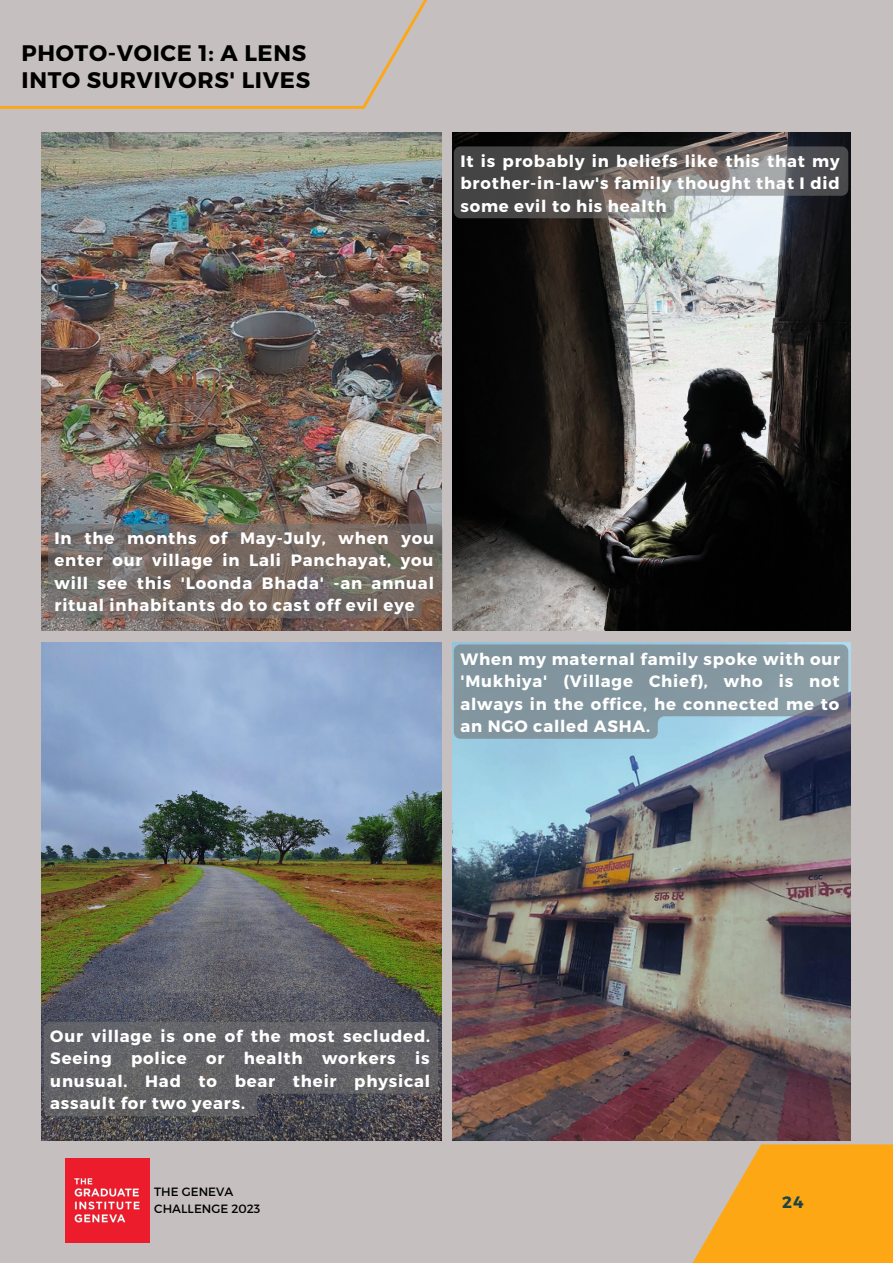
<style>
.page{position:relative;width:893px;height:1264px;background:#fff}
.page>*{position:absolute;margin:0;border:0;box-sizing:border-box;transform-origin:0 0}
.t1{font:700 22.5px/27px "Montserrat";letter-spacing:.03em;color:#000}
.t2{font:700 16.5px/22.5px "Montserrat";letter-spacing:.05em;color:#fff;text-align:justify}
.t3{font:700 16.5px "Montserrat";color:#1b4444}
.t4{font:12px/16.5px "Montserrat";color:#000}
</style>
<div class="page">
<div style="left:0;top:0;width:892px;height:1262px;background:#c6bfbf"></div>
<img style="left:452px;top:133px;width:398px;height:498px">
<img style="left:42px;top:642px;width:399px;height:498px">
<img style="left:452px;top:642px;width:398px;height:498px">
<img style="left:42px;top:133px;width:399px;height:498px">
<svg style="left:693px;top:1144px;width:199px;height:118px"></svg>
<svg style="left:0;top:0;width:427px;height:109px"></svg>
<img style="left:65px;top:1158px;width:85px;height:84px">
<svg style="left:48px;top:523px;width:394px;height:95px;background:#746a65"></svg>
<svg style="left:454px;top:146px;width:394px;height:72px;background:#696767"></svg>
<svg style="left:44px;top:1021px;width:394px;height:95px;background:#606064"></svg>
<svg style="left:454px;top:644px;width:394px;height:94px;background:#8398a3"></svg>
<p class="t1" style="left:22px;top:38px;width:290px">PHOTO-VOICE 1: A LENS<br>INTO SURVIVORS' LIVES</p>
<p class="t2" style="left:460px;top:149px;width:381px">It is probably in beliefs like this that my brother-in-law's family thought that I did some evil to his health</p>
<p class="t2" style="left:54px;top:526px;width:381px">In the months of May-July, when you enter our village in Lali Panchayat, you will see this 'Loonda Bhada' -an annual ritual inhabitants do to cast off evil eye</p>
<p class="t2" style="left:460px;top:646px;width:381px">When my maternal family spoke with our 'Mukhiya' (Village Chief), who is not always in the office, he connected me to an NGO called ASHA.</p>
<p class="t2" style="left:50px;top:1024px;width:381px">Our village is one of the most secluded.<br>Seeing police or health workers is unusual. Had to bear their physical assault for two years.</p>
<p class="t4" style="left:154px;top:1183px;width:108px">THE GENEVA<br>CHALLENGE 2023</p>
<p class="t3" style="left:782px;top:1190px;width:23px">24</p>
</div>
